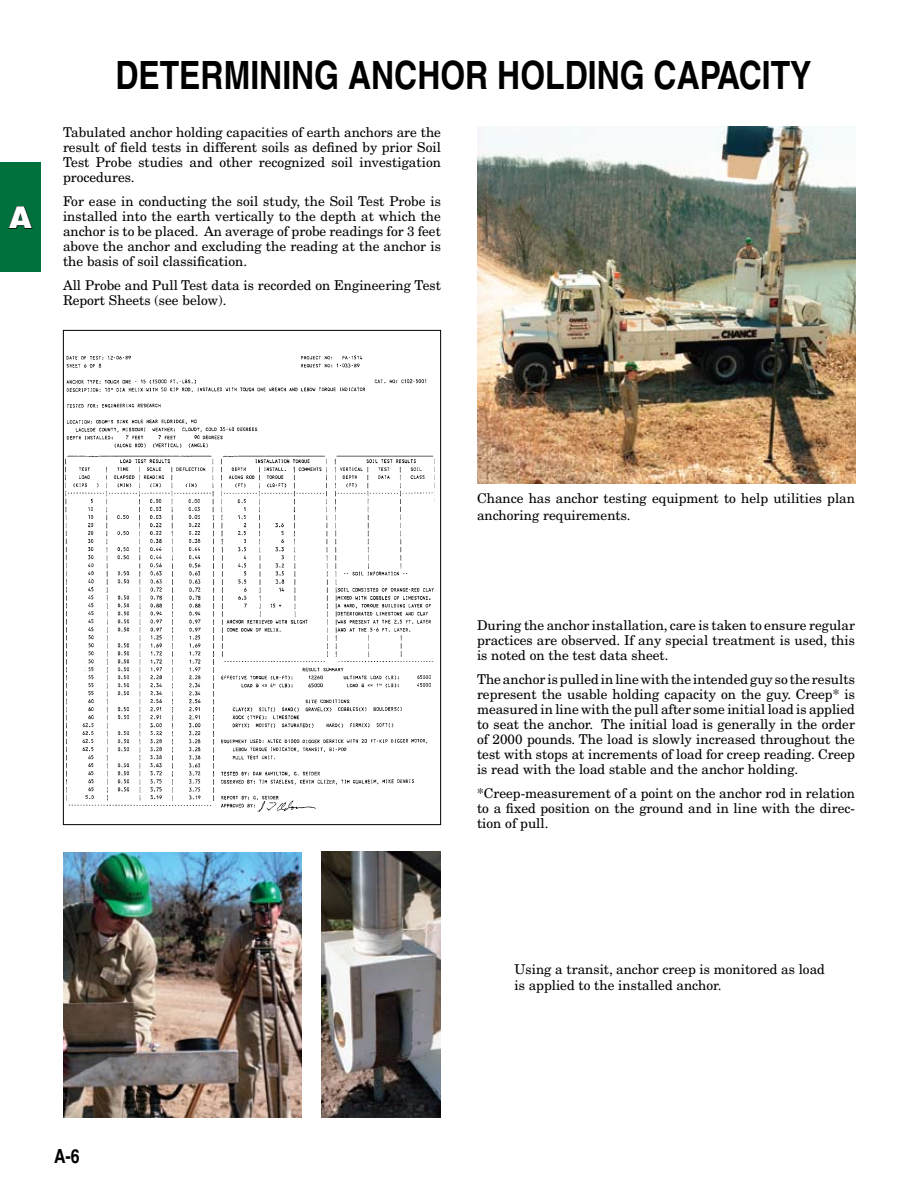
<style>
.page{position:relative;width:918px;height:1188px;background:#fff}
.page>*{position:absolute;margin:0;border:0;box-sizing:border-box;transform-origin:0 0}
.t1{font:700 condensed 39px "Helvetica";color:#000}
.t2{font:700 condensed 19.5px "Helvetica";color:#000}
.t3{font:13.5px/15px "New Century Schlbk";color:#000;text-align:justify}
</style>
<div class="page">
<div style="left:0;top:162px;width:40px;height:110px;background:#00703c"></div>
<img style="left:63px;top:852px;width:239px;height:265px">
<img style="left:322px;top:852px;width:119px;height:266px">
<img style="left:62px;top:355px;width:373px;height:457px">
<img style="left:477px;top:127px;width:379px;height:357px">
<svg style="left:8px;top:206px;width:25px;height:23px"></svg>
<h1 class="t1" style="left:115px;top:51px;width:698px">DETERMINING ANCHOR HOLDING CAPACITY</h1>
<p class="t3" style="left:63px;top:124px;width:380px">Tabulated anchor holding capacities of earth anchors are the result of field tests in different soils as defined by prior Soil Test Probe studies and other recognized soil investigation procedures.</p>
<p class="t3" style="left:63px;top:193px;width:379px">For ease in conducting the soil study, the Soil Test Probe is installed into the earth vertically to the depth at which the anchor is to be placed. An average of probe readings for 3 feet above the anchor and excluding the reading at the anchor is the basis of soil classification.</p>
<p class="t3" style="left:63px;top:277px;width:379px">All Probe and Pull Test data is recorded on Engineering Test<br>Report Sheets (see below).</p>
<p class="t3" style="left:477px;top:491px;width:380px;line-height:16.2px">Chance has anchor testing equipment to help utilities plan anchoring requirements.</p>
<p class="t3" style="left:477px;top:618px;width:380px">During the anchor installation, care is taken to ensure regular practices are observed. If any special treatment is used, this is noted on the test data sheet.</p>
<p class="t3" style="left:477px;top:672px;width:380px">The anchor is pulled in line with the intended guy so the results represent the usable holding capacity on the guy. Creep* is measured in line with the pull after some initial load is applied to seat the anchor. The initial load is generally in the order of 2000 pounds. The load is slowly increased throughout the test with stops at increments of load for creep reading. Creep is read with the load stable and the anchor holding.</p>
<p class="t3" style="left:477px;top:786px;width:380px">*Creep-measurement of a point on the anchor rod in relation to a fixed position on the ground and in line with the direc&shy;tion of pull.</p>
<h2 class="t2" style="left:54px;top:1144px;width:27px">A-6</h2>
<p class="t3" style="left:515px;top:961px;width:312px;line-height:16.2px">Using a transit, anchor creep is monitored as load is applied to the installed anchor.</p>
</div>
